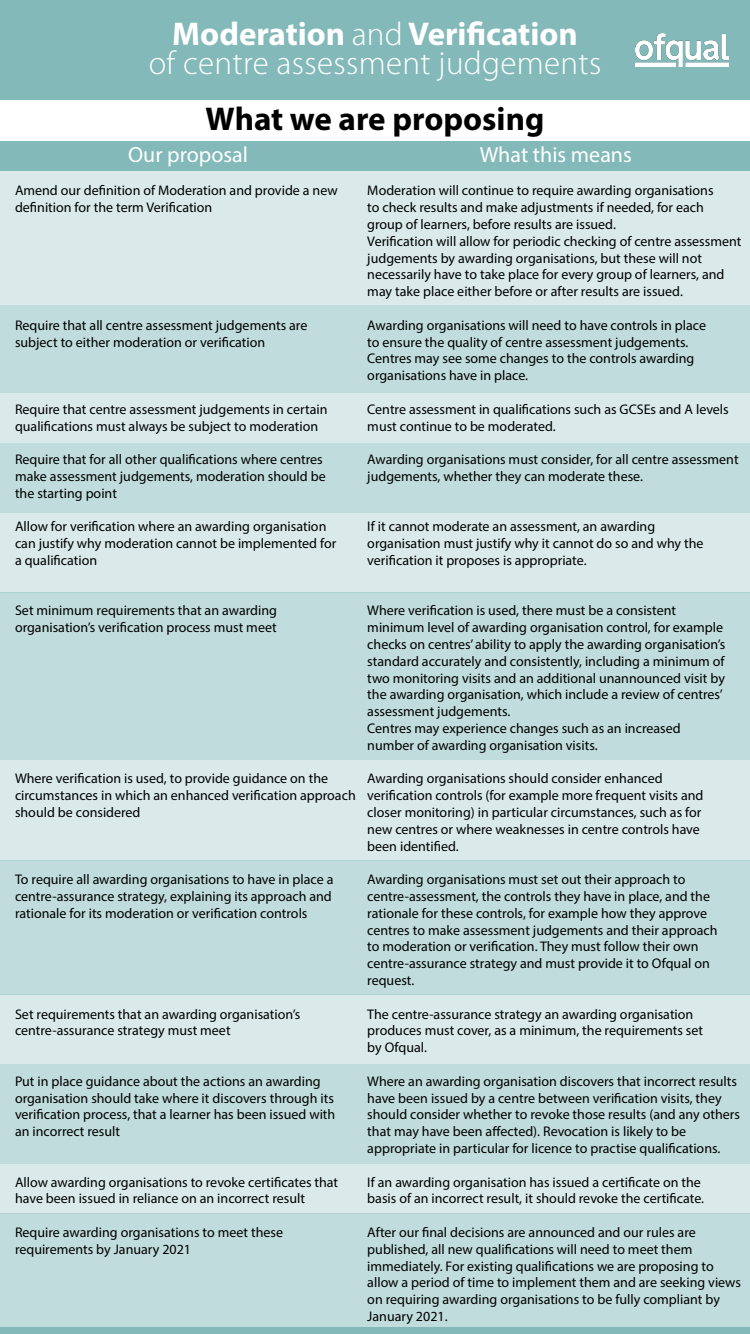
<style>
.page{position:relative;width:750px;height:1334px;background:#fff}
.page>*{position:absolute;margin:0;border:0;box-sizing:border-box;transform-origin:0 0}
.t1{font:300 33px "Myriad Pro";letter-spacing:.01em;color:#fff}
.t2{font:700 33px "Myriad Pro";color:#fff}
.t3{font:700 33px "Myriad Pro";color:#000}
.t4{font:22px "Myriad Pro";color:#fff}
.t5{font:14px/16.8px "Myriad Pro";color:#000}
.s1{font-weight:300}
</style>
<div class="page">
<div style="left:0;top:0;width:750px;height:100px;background:#84b9ba"></div>
<div style="left:0;top:1327px;width:750px;height:7px;background:#84b9ba"></div>
<div style="left:0;top:141px;width:750px;height:30px;background:#84b9ba"></div>
<div style="left:0;top:171px;width:750px;height:134px;background:#daeaea"></div>
<div style="left:0;top:305px;width:750px;height:88px;background:#c1dcdc"></div>
<div style="left:0;top:443px;width:750px;height:70px;background:#c1dcdc"></div>
<div style="left:0;top:1064px;width:750px;height:100px;background:#c1dcdc"></div>
<div style="left:0;top:860px;width:750px;height:134px;background:#c1dcdc"></div>
<div style="left:0;top:593px;width:750px;height:167px;background:#c1dcdc"></div>
<div style="left:0;top:393px;width:750px;height:50px;background:#daeaea"></div>
<div style="left:0;top:513px;width:750px;height:80px;background:#daeaea"></div>
<div style="left:0;top:760px;width:750px;height:100px;background:#daeaea"></div>
<div style="left:0;top:994px;width:750px;height:70px;background:#daeaea"></div>
<div style="left:0;top:1164px;width:750px;height:50px;background:#daeaea"></div>
<div style="left:0;top:1214px;width:750px;height:113px;background:#c1dcdc"></div>
<img style="left:635px;top:34px;width:93px;height:32px">
<p class="t2" style="left:172px;top:12px;width:407px">Moderation <span class="s1">and</span> Verification</p>
<p class="t1" style="left:149px;top:45px;width:454px">of centre assessment judgements</p>
<p class="t3" style="left:206px;top:97px;width:340px">What we are proposing</p>
<p class="t4" style="left:480px;top:141px;width:154px">What this means</p>
<p class="t5" style="left:367px;top:182px;width:348px">Moderation will continue to require awarding organisations</p>
<p class="t5" style="left:367px;top:199px;width:338px">to check results and make adjustments if needed, for each</p>
<p class="t5" style="left:367px;top:216px;width:250px">group of learners, before results are issued.</p>
<p class="t5" style="left:367px;top:232px;width:376px">Verification will allow for periodic checking of centre assessment judgements by awarding organisations, but these will not</p>
<p class="t5" style="left:367px;top:266px;width:359px">necessarily have to take place for every group of learners, and may take place either before or after results are issued.</p>
<p class="t5" style="left:367px;top:316px;width:340px">Awarding organisations will need to have controls in place</p>
<p class="t5" style="left:367px;top:333px;width:323px">to ensure the quality of centre assessment judgements.</p>
<p class="t5" style="left:367px;top:350px;width:329px">Centres may see some changes to the controls awarding</p>
<p class="t5" style="left:367px;top:367px;width:162px">organisations have in place.</p>
<p class="t5" style="left:367px;top:400px;width:363px">Centre assessment in qualifications such as GCSEs and A levels must continue to be moderated.</p>
<p class="t5" style="left:367px;top:451px;width:373px">Awarding organisations must consider, for all centre assessment judgements, whether they can moderate these.</p>
<p class="t5" style="left:367px;top:518px;width:289px">If it cannot moderate an assessment, an awarding</p>
<p class="t5" style="left:367px;top:535px;width:338px">organisation must justify why it cannot do so and why the</p>
<p class="t5" style="left:367px;top:552px;width:221px">verification it proposes is appropriate.</p>
<p class="t5" style="left:367px;top:602px;width:310px">Where verification is used, there must be a consistent</p>
<p class="t5" style="left:367px;top:619px;width:359px">minimum level of awarding organisation control, for example checks on centres’ ability to apply the awarding organisation’s standard accurately and consistently, including a minimum of two monitoring visits and an additional unannounced visit by the awarding organisation, which include a review of centres’ assessment judgements.</p>
<p class="t5" style="left:367px;top:720px;width:315px">Centres may experience changes such as an increased</p>
<p class="t5" style="left:367px;top:736px;width:232px">number of awarding organisation visits.</p>
<p class="t5" style="left:367px;top:770px;width:297px">Awarding organisations should consider enhanced</p>
<p class="t5" style="left:367px;top:787px;width:338px">verification controls (for example more frequent visits and</p>
<p class="t5" style="left:367px;top:804px;width:336px">closer monitoring) in particular circumstances, such as for</p>
<p class="t5" style="left:367px;top:820px;width:334px">new centres or where weaknesses in centre controls have</p>
<p class="t5" style="left:367px;top:837px;width:93px">been identified.</p>
<p class="t5" style="left:367px;top:871px;width:320px">Awarding organisations must set out their approach to</p>
<p class="t5" style="left:367px;top:888px;width:344px">centre-assessment, the controls they have in place, and the</p>
<p class="t5" style="left:367px;top:904px;width:341px">rationale for these controls, for example how they approve</p>
<p class="t5" style="left:367px;top:921px;width:352px">centres to make assessment judgements and their approach</p>
<p class="t5" style="left:367px;top:938px;width:333px">to moderation or verification. They must follow their own</p>
<p class="t5" style="left:367px;top:955px;width:344px">centre-assurance strategy and must provide it to Ofqual on</p>
<p class="t5" style="left:367px;top:972px;width:49px">request.</p>
<p class="t5" style="left:367px;top:1005px;width:328px">The centre-assurance strategy an awarding organisation</p>
<p class="t5" style="left:367px;top:1022px;width:337px">produces must cover, as a minimum, the requirements set</p>
<p class="t5" style="left:367px;top:1039px;width:61px">by Ofqual.</p>
<p class="t5" style="left:367px;top:1072px;width:374px">Where an awarding organisation discovers that incorrect results have been issued by a centre between verification visits, they should consider whether to revoke those results (and any others that may have been affected). Revocation is likely to be</p>
<p class="t5" style="left:367px;top:1140px;width:355px">appropriate in particular for licence to practise qualifications.</p>
<p class="t5" style="left:367px;top:1173px;width:335px">If an awarding organisation has issued a certificate on the</p>
<p class="t5" style="left:367px;top:1190px;width:338px">basis of an incorrect result, it should revoke the certificate.</p>
<p class="t5" style="left:367px;top:1224px;width:330px">After our final decisions are announced and our rules are</p>
<p class="t5" style="left:367px;top:1240px;width:327px">published, all new qualifications will need to meet them</p>
<p class="t5" style="left:367px;top:1257px;width:375px">immediately. For existing qualifications we are proposing to allow a period of time to implement them and are seeking views on requiring awarding organisations to be fully compliant by January 2021.</p>
<p class="t4" style="left:128px;top:141px;width:121px">Our proposal</p>
<p class="t5" style="left:15px;top:182px;width:324px">Amend our definition of Moderation and provide a new definition for the term Verification</p>
<p class="t5" style="left:15px;top:316px;width:294px">Require that all centre assessment judgements are</p>
<p class="t5" style="left:15px;top:333px;width:252px">subject to either moderation or verification</p>
<p class="t5" style="left:15px;top:400px;width:314px">Require that centre assessment judgements in certain</p>
<p class="t5" style="left:15px;top:417px;width:305px">qualifications must always be subject to moderation</p>
<p class="t5" style="left:15px;top:451px;width:309px">Require that for all other qualifications where centres</p>
<p class="t5" style="left:15px;top:468px;width:312px">make assessment judgements, moderation should be</p>
<p class="t5" style="left:15px;top:484px;width:103px">the starting point</p>
<p class="t5" style="left:15px;top:518px;width:313px">Allow for verification where an awarding organisation</p>
<p class="t5" style="left:15px;top:535px;width:323px">can justify why moderation cannot be implemented for</p>
<p class="t5" style="left:15px;top:552px;width:84px">a qualification</p>
<p class="t5" style="left:15px;top:602px;width:263px">Set minimum requirements that an awarding</p>
<p class="t5" style="left:15px;top:619px;width:263px">organisation’s verification process must meet</p>
<p class="t5" style="left:15px;top:770px;width:342px">Where verification is used, to provide guidance on the circumstances in which an enhanced verification approach should be considered</p>
<p class="t5" style="left:15px;top:871px;width:320px;text-align:justify">To require all awarding organisations to have in place a centre-assurance strategy, explaining its approach and rationale for its moderation or verification controls</p>
<p class="t5" style="left:15px;top:1005px;width:287px">Set requirements that an awarding organisation’s</p>
<p class="t5" style="left:15px;top:1022px;width:217px">centre-assurance strategy must meet</p>
<p class="t5" style="left:15px;top:1072px;width:307px">Put in place guidance about the actions an awarding</p>
<p class="t5" style="left:15px;top:1089px;width:320px">organisation should take where it discovers through its</p>
<p class="t5" style="left:15px;top:1106px;width:322px">verification process, that a learner has been issued with</p>
<p class="t5" style="left:15px;top:1123px;width:107px">an incorrect result</p>
<p class="t5" style="left:15px;top:1173px;width:325px">Allow awarding organisations to revoke certificates that have been issued in reliance on an incorrect result</p>
<p class="t5" style="left:15px;top:1224px;width:270px">Require awarding organisations to meet these</p>
<p class="t5" style="left:15px;top:1240px;width:178px">requirements by January 2021</p>
</div>
